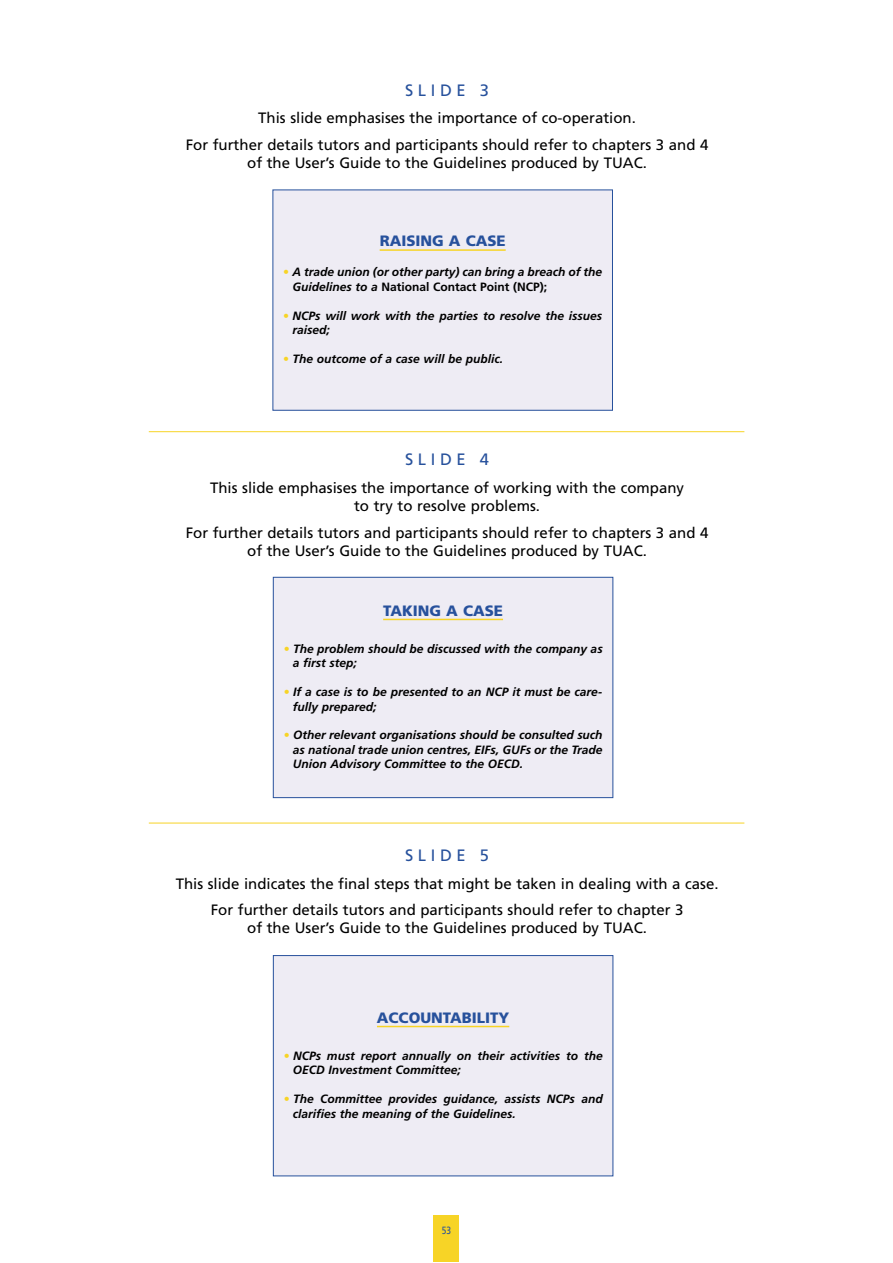
<style>
.page{position:relative;width:893px;height:1263px;background:#fff}
.page>*{position:absolute;margin:0;border:0;box-sizing:border-box;transform-origin:0 0}
.t1{font:16.5px "Frutiger";letter-spacing:.28em;color:#27519c}
.t2{font:15px/26.5px "Frutiger";color:#000;text-align:center}
.t3{font:900 15px "Frutiger";color:#27519c}
.t4{font:italic 700 12px/14.4px "Frutiger";color:#000}
.t5{font:10.5px "Frutiger";color:#27519c;scale:.8 1}
.s1{font-style:normal;color:#f7d426}
.s2{font-style:normal}
</style>
<div class="page">
<div style="left:433px;top:1215px;width:26px;height:46px;background:#f7d426"></div>
<div style="left:273px;top:190px;width:339px;height:220px;background:#eeecf4"></div>
<hr style="left:379px;top:249px;width:126px;height:2px;background:#f7d426">
<div style="left:272px;top:190px;width:341px;height:221px;border:1px solid #27519c"></div>
<div style="left:273px;top:577px;width:340px;height:221px;background:#eeecf4"></div>
<hr style="left:383px;top:619px;width:120px;height:1px;background:#f7d426">
<div style="left:273px;top:577px;width:340px;height:221px;border:1px solid #27519c"></div>
<div style="left:273px;top:956px;width:340px;height:220px;background:#eeecf4"></div>
<hr style="left:377px;top:1026px;width:132px;height:1px;background:#f7d426">
<div style="left:273px;top:955px;width:340px;height:221px;border:1px solid #27519c"></div>
<hr style="left:149px;top:823px;width:595px;height:1px;background:#f7d426">
<hr style="left:149px;top:431px;width:595px;height:1px;background:#f7d426">
<h1 class="t1" style="left:405px;top:83px;width:85px">SLIDE 3</h1>
<p class="t2" style="left:186px;top:105px;width:524px">This slide emphasises the importance of co-operation.<br>For further details tutors and participants should refer to chapters 3 and 4</p>
<p class="t2" style="left:247px;top:150px;width:401px">of the User’s Guide to the Guidelines produced by TUAC.</p>
<p class="t3" style="left:379px;top:234px;width:127px">RAISING A CASE</p>
<p class="t4" style="left:292px;top:266px;width:311px;text-indent:-9px"><span class="s1">•</span> A trade union (or other party) can bring a breach of the<br>Guidelines to a <span class="s2">National Contact Point (NCP);</span></p>
<p class="t4" style="left:292px;top:309px;width:311px;text-indent:-9px"><span class="s1">•</span> NCPs will work with the parties to resolve the issues raised;</p>
<p class="t4" style="left:283px;top:352px;width:221px"><span class="s1">•</span> The outcome of a case will be public.</p>
<h1 class="t1" style="left:405px;top:452px;width:85px">SLIDE 4</h1>
<p class="t2" style="left:210px;top:480px;width:475px;line-height:18px">This slide emphasises the importance of working with the company to try to resolve problems.</p>
<p class="t2" style="left:186px;top:524px;width:524px;line-height:18px">For further details tutors and participants should refer to chapters 3 and 4 of the User’s Guide to the Guidelines produced by TUAC.</p>
<p class="t3" style="left:383px;top:604px;width:121px">TAKING A CASE</p>
<p class="t4" style="left:293px;top:642px;width:311px;text-indent:-9px"><span class="s1">•</span> The problem should be discussed with the company as a first step;</p>
<p class="t4" style="left:293px;top:685px;width:311px;text-indent:-9px"><span class="s1">•</span> If a case is to be presented to an NCP it must be care&shy;fully prepared;</p>
<p class="t4" style="left:293px;top:729px;width:311px;text-align:justify;text-indent:-9px"><span class="s1">•</span> Other relevant organisations should be consulted such as national trade union centres, EIFs, GUFs or the Trade Union Advisory Committee to the OECD.</p>
<h1 class="t1" style="left:405px;top:848px;width:85px">SLIDE 5</h1>
<p class="t2" style="left:176px;top:871px;width:544px">This slide indicates the final steps that might be taken in dealing with a case.<br>For further details tutors and participants should refer to chapter 3</p>
<p class="t2" style="left:247px;top:915px;width:401px">of the User’s Guide to the Guidelines produced by TUAC.</p>
<p class="t3" style="left:377px;top:1011px;width:134px">ACCOUNTABILITY</p>
<p class="t4" style="left:293px;top:1049px;width:311px;text-indent:-9px"><span class="s1">•</span> NCPs must report annually on their activities to the<br>OECD Investment Committee;</p>
<p class="t4" style="left:293px;top:1092px;width:311px;text-indent:-9px"><span class="s1">•</span> The Committee provides guidance, assists NCPs and clarifies the meaning of the Guidelines.</p>
<p class="t5" style="left:442px;top:1226px;width:13px">53</p>
</div>
